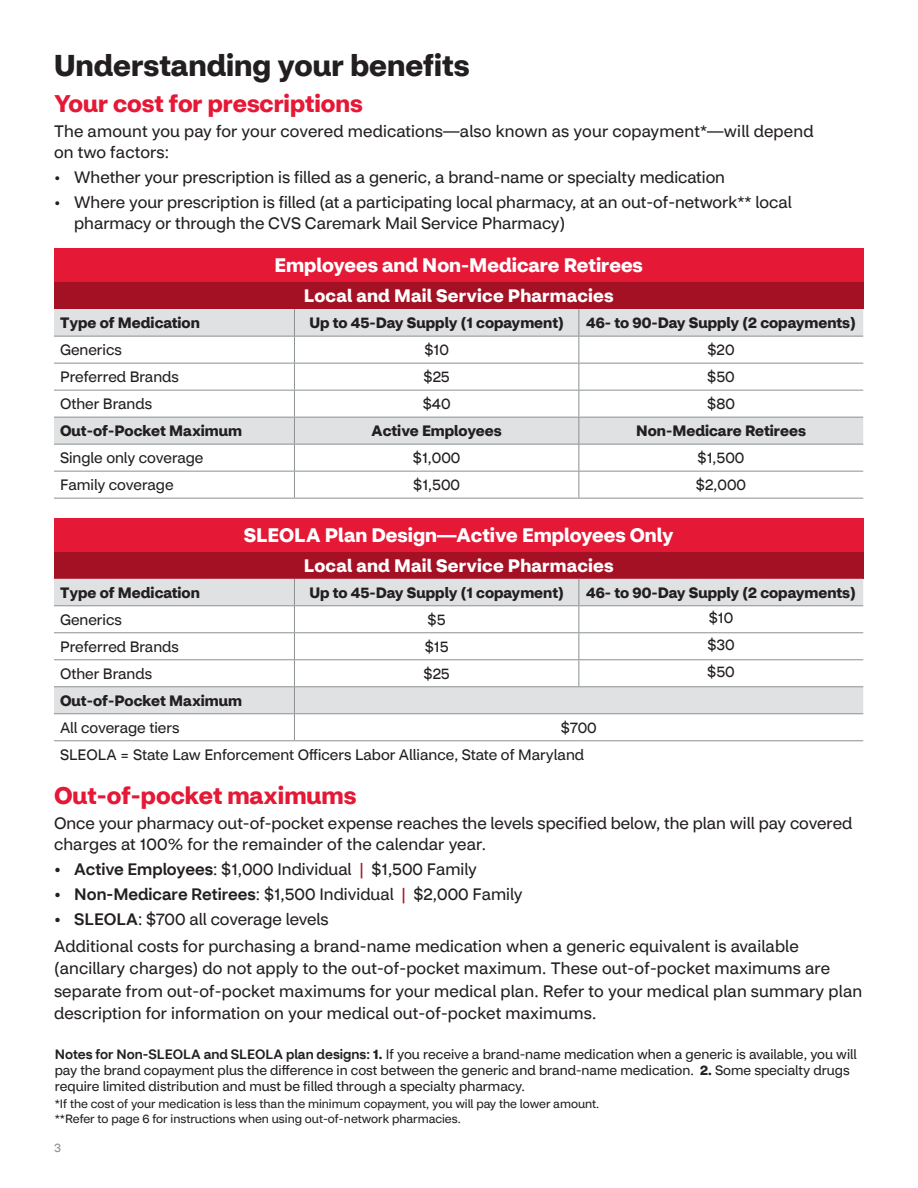
<style>
.page{position:relative;width:918px;height:1188px;background:#fff}
.page>*{position:absolute;margin:0;border:0;box-sizing:border-box;transform-origin:0 0}
.t1{font:700 30px "CVS Health Sans";color:#231f20}
.t2{font:700 24px "CVS Health Sans";color:#e51836}
.Table_Header_1{font:700 19.5px "CVS Health Sans";color:#fff}
.t3{font:700 18px "CVS Health Sans";letter-spacing:.01em;color:#fff}
.Body_Copy{font:16.5px/21px "CVS Health Sans";color:#231f20}
.t4{font:15px "CVS Health Sans";color:#231f20}
.t5{font:700 15px "CVS Health Sans";color:#231f20}
.t6{font:13.5px/16.2px "CVS Health Sans";color:#231f20}
.t7{font:12px/14.4px "CVS Health Sans";color:#231f20}
.t8{font:12px "CVS Health Sans";color:#8b918e}
.s1{font-weight:500}
.s2{color:#a41024}
.s3{font-weight:700}
</style>
<div class="page">
<div style="left:54px;top:248px;width:809px;height:34px;background:#e51836"></div>
<div style="left:54px;top:282px;width:809px;height:27px;background:#a41024"></div>
<svg style="left:54px;top:309px;width:809px;height:135px"></svg>
<hr style="left:54px;top:363px;width:240px;height:1px;background:#8b918e">
<hr style="left:294px;top:363px;width:285px;height:1px;background:#8b918e">
<hr style="left:579px;top:363px;width:284px;height:1px;background:#8b918e">
<hr style="left:54px;top:390px;width:240px;height:1px;background:#8b918e">
<hr style="left:294px;top:390px;width:285px;height:1px;background:#8b918e">
<hr style="left:579px;top:390px;width:284px;height:1px;background:#8b918e">
<hr style="left:54px;top:417px;width:240px;height:1px;background:#8b918e">
<hr style="left:294px;top:417px;width:285px;height:1px;background:#8b918e">
<hr style="left:579px;top:417px;width:284px;height:1px;background:#8b918e">
<hr style="left:54px;top:444px;width:240px;height:1px;background:#8b918e">
<hr style="left:294px;top:444px;width:285px;height:1px;background:#8b918e">
<hr style="left:579px;top:444px;width:284px;height:1px;background:#8b918e">
<hr style="left:54px;top:471px;width:240px;height:1px;background:#8b918e">
<hr style="left:294px;top:471px;width:285px;height:1px;background:#8b918e">
<svg style="left:294px;top:309px;width:1px;height:189px"></svg>
<hr style="left:579px;top:471px;width:284px;height:1px;background:#8b918e">
<svg style="left:578px;top:309px;width:1px;height:189px"></svg>
<hr style="left:54px;top:498px;width:240px;height:1px;background:#8b918e">
<hr style="left:294px;top:498px;width:285px;height:1px;background:#8b918e">
<hr style="left:579px;top:498px;width:284px;height:1px;background:#8b918e">
<hr style="left:54px;top:336px;width:240px;height:1px;background:#8b918e">
<hr style="left:294px;top:336px;width:285px;height:1px;background:#8b918e">
<hr style="left:579px;top:336px;width:284px;height:1px;background:#8b918e">
<div style="left:54px;top:518px;width:809px;height:34px;background:#e51836"></div>
<div style="left:54px;top:552px;width:809px;height:27px;background:#a41024"></div>
<svg style="left:54px;top:579px;width:809px;height:161px"></svg>
<hr style="left:579px;top:713px;width:284px;height:1px;background:#8b918e">
<hr style="left:54px;top:740px;width:240px;height:1px;background:#8b918e">
<hr style="left:294px;top:740px;width:285px;height:1px;background:#8b918e">
<hr style="left:579px;top:740px;width:284px;height:1px;background:#8b918e">
<h2 class="t1" style="left:54px;top:47px;width:417px">Understanding your benefits</h2>
<h3 class="t2" style="left:54px;top:88px;width:310px">Your cost for prescriptions</h3>
<p class="Body_Copy" style="left:54px;top:121px;width:761px">The amount you pay for your covered medications—also known as your copayment*—will depend on two factors:</p>
<p class="Body_Copy" style="left:54px;top:167px;width:673px">• Whether your prescription is filled as a generic, a brand-name or specialty medication</p>
<p class="Body_Copy" style="left:74px;top:192px;width:719px;text-indent:-20px">• Where your prescription is filled (at a participating local pharmacy, at an out-of-network** local pharmacy or through the CVS Caremark Mail Service Pharmacy)</p>
<p class="Table_Header_1" style="left:274px;top:253px;width:370px">Employees and Non-Medicare Retirees</p>
<p class="t3" style="left:304px;top:285px;width:311px">Local and Mail Service Pharmacies</p>
<p class="t5" style="left:60px;top:313px;width:141px">Type of Medication</p>
<p class="t5" style="left:309px;top:313px;width:256px">Up to 45-Day Supply (1 copayment)</p>
<p class="t5" style="left:586px;top:313px;width:271px">46- to 90-Day Supply (2 copayments)</p>
<p class="t4" style="left:60px;top:341px;width:63px">Generics</p>
<p class="t4" style="left:424px;top:341px;width:26px">$10</p>
<p class="t4" style="left:707px;top:341px;width:29px">$20</p>
<p class="t4" style="left:60px;top:368px;width:120px">Preferred Brands</p>
<p class="t4" style="left:424px;top:368px;width:28px">$25</p>
<p class="t4" style="left:707px;top:368px;width:29px">$50</p>
<p class="t4" style="left:60px;top:395px;width:94px">Other Brands</p>
<p class="t4" style="left:423px;top:395px;width:29px">$40</p>
<p class="t4" style="left:707px;top:395px;width:29px">$80</p>
<p class="t5" style="left:60px;top:421px;width:184px">Out-of-Pocket Maximum</p>
<p class="t5" style="left:372px;top:421px;width:132px">Active Employees</p>
<p class="t5" style="left:636px;top:421px;width:171px">Non-Medicare Retirees</p>
<p class="t4" style="left:60px;top:449px;width:145px">Single only coverage</p>
<p class="t4" style="left:413px;top:449px;width:49px">$1,000</p>
<p class="t4" style="left:698px;top:449px;width:48px">$1,500</p>
<p class="t4" style="left:60px;top:476px;width:115px">Family coverage</p>
<p class="t4" style="left:413px;top:476px;width:48px">$1,500</p>
<p class="t4" style="left:696px;top:476px;width:52px">$2,000</p>
<p class="Table_Header_1" style="left:244px;top:523px;width:431px">SLEOLA Plan Design—Active Employees Only</p>
<p class="t3" style="left:304px;top:554px;width:311px">Local and Mail Service Pharmacies</p>
<p class="t5" style="left:60px;top:583px;width:141px">Type of Medication</p>
<p class="t5" style="left:309px;top:583px;width:256px">Up to 45-Day Supply (1 copayment)</p>
<p class="t5" style="left:586px;top:583px;width:271px">46- to 90-Day Supply (2 copayments)</p>
<p class="t4" style="left:60px;top:610px;width:63px">Generics</p>
<p class="t4" style="left:428px;top:610px;width:20px">$5</p>
<p class="t4" style="left:709px;top:608px;width:26px">$10</p>
<p class="t4" style="left:60px;top:637px;width:120px">Preferred Brands</p>
<p class="t4" style="left:425px;top:637px;width:25px">$15</p>
<p class="t4" style="left:707px;top:635px;width:29px">$30</p>
<p class="t4" style="left:60px;top:664px;width:94px">Other Brands</p>
<p class="t4" style="left:424px;top:664px;width:28px">$25</p>
<p class="t4" style="left:707px;top:662px;width:29px">$50</p>
<p class="t5" style="left:60px;top:691px;width:184px">Out-of-Pocket Maximum</p>
<p class="t4" style="left:60px;top:718px;width:121px">All coverage tiers</p>
<p class="t4" style="left:561px;top:718px;width:37px">$700</p>
<p class="t4" style="left:60px;top:745px;width:526px">SLEOLA = State Law Enforcement Officers Labor Alliance, State of Maryland</p>
<h3 class="t2" style="left:54px;top:781px;width:304px">Out-of-pocket maximums</h3>
<p class="Body_Copy" style="left:54px;top:813px;width:800px">Once your pharmacy out-of-pocket expense reaches the levels specified below, the plan will pay covered charges at 100% for the remainder of the calendar year.</p>
<p class="Body_Copy" style="left:54px;top:859px;width:424px"><span class="s1">• Active Employees</span>: $1,000 Individual <span class="s2">|</span> $1,500 Family</p>
<p class="Body_Copy" style="left:54px;top:884px;width:470px"><span class="s1">• Non-Medicare Retirees</span>: $1,500 Individual <span class="s2">|</span> $2,000 Family</p>
<p class="Body_Copy" style="left:54px;top:909px;width:276px"><span class="s1">• SLEOLA</span>: $700 all coverage levels</p>
<p class="Body_Copy" style="left:54px;top:935px;width:810px;line-height:22.5px">Additional costs for purchasing a brand-name medication when a generic equivalent is available (ancillary charges) do not apply to the out-of-pocket maximum. These out-of-pocket maximums are separate from out-of-pocket maximums for your medical plan. Refer to your medical plan summary plan description for information on your medical out-of-pocket maximums.</p>
<p class="t6" style="left:55px;top:1046px;width:804px"><span class="s1">Notes for Non-SLEOLA and SLEOLA plan designs:</span> <span class="s3">1.</span> If you receive a brand-name medication when a generic is available, you will pay the brand copayment plus the difference in cost between the generic and brand-name medication. <span class="s3">2.</span> Some specialty drugs require limited distribution and must be filled through a specialty pharmacy.</p>
<p class="t7" style="left:55px;top:1097px;width:546px">*If the cost of your medication is less than the minimum copayment, you will pay the lower amount. **Refer to page 6 for instructions when using out-of-network pharmacies.</p>
<p class="t8" style="left:54px;top:1140px;width:8px">3</p>
</div>
